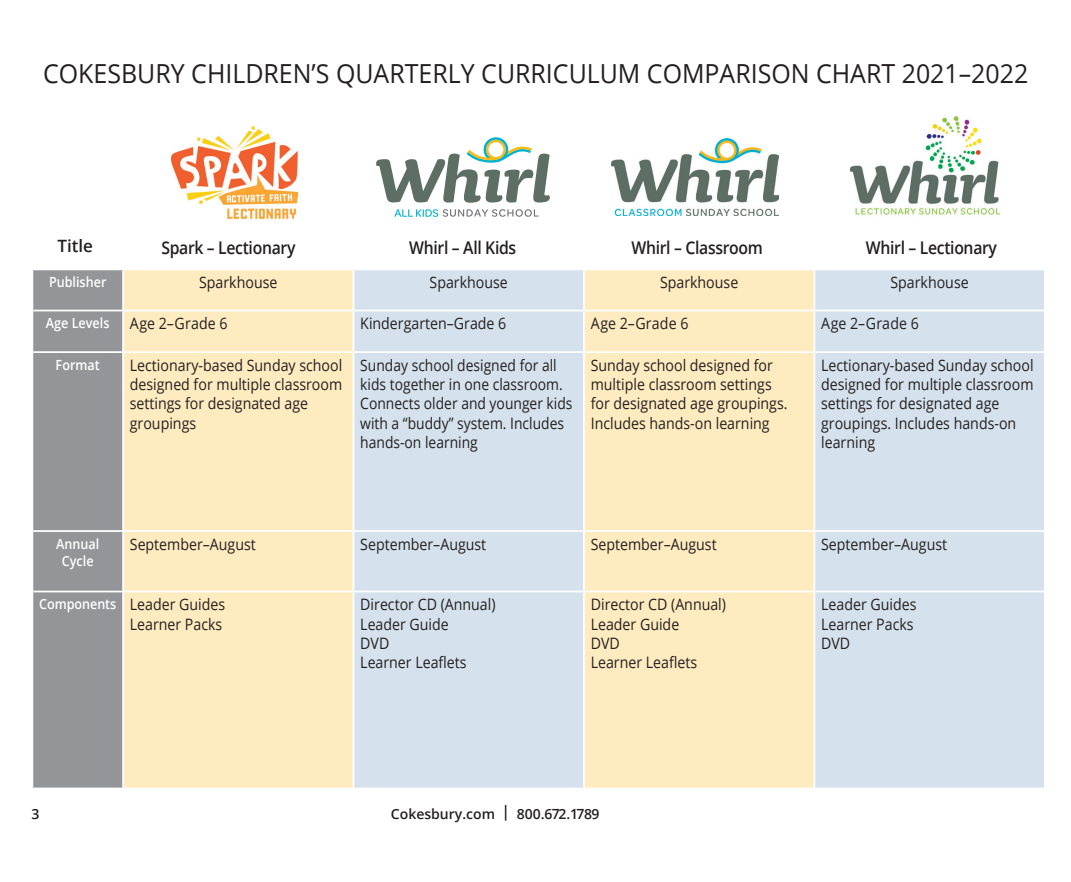
<style>
.page{position:relative;width:1071px;height:882px;background:#fff}
.page>*{position:absolute;margin:0;border:0;box-sizing:border-box;transform-origin:0 0}
.t1{font:26.25px "Open Sans";color:#231f20;scale:.95 1}
.t2{font:600 17.5px "Open Sans";letter-spacing:-.02em;color:#231f20;scale:.9 1}
.t3{font:600 16.97px "Open Sans";color:#231f20}
.White_Centered_Left{font:15.75px/19.2px "Open Sans";color:#231f20;scale:.9 1}
.White_Centered_Left-2{font:15.75px/19.2px "Open Sans";color:#231f20;scale:.88 1}
.White_Centered_Left-3{font:600 14px/17.5px "Open Sans";color:#fff;text-align:center;scale:.9 1}
.t4{font:600 14px "Open Sans";color:#231f20}
.s1{font-size:15.75px}
</style>
<div class="page">
<img style="left:171px;top:126px;width:126px;height:93px">
<svg style="left:376px;top:137px;width:174px;height:66px"></svg>
<svg style="left:394px;top:209px;width:145px;height:8px"></svg>
<img style="left:611px;top:139px;width:168px;height:76px">
<img style="left:851px;top:116px;width:150px;height:99px">
<div style="left:33px;top:270px;width:89px;height:518px;background:#939598"></div>
<div style="left:124px;top:270px;width:229px;height:518px;background:#feebbf"></div>
<svg style="left:354px;top:270px;width:690px;height:518px;background:#e2e5dd"></svg>
<hr style="left:583px;top:270px;width:2px;height:40px;background:#fff">
<hr style="left:814px;top:270px;width:1px;height:40px;background:#fff">
<hr style="left:124px;top:310px;width:230px;height:1px;background:#fff">
<hr style="left:354px;top:310px;width:230px;height:1px;background:#fff">
<hr style="left:584px;top:310px;width:230px;height:1px;background:#fff">
<hr style="left:583px;top:311px;width:2px;height:40px;background:#fff">
<hr style="left:814px;top:310px;width:232px;height:1px;background:#fff">
<hr style="left:814px;top:311px;width:1px;height:40px;background:#fff">
<hr style="left:124px;top:351px;width:230px;height:2px;background:#fff">
<hr style="left:354px;top:351px;width:230px;height:2px;background:#fff">
<hr style="left:584px;top:351px;width:230px;height:2px;background:#fff">
<hr style="left:583px;top:353px;width:2px;height:177px;background:#fff">
<hr style="left:814px;top:351px;width:232px;height:2px;background:#fff">
<hr style="left:814px;top:353px;width:1px;height:177px;background:#fff">
<hr style="left:124px;top:530px;width:230px;height:2px;background:#fff">
<hr style="left:354px;top:530px;width:230px;height:2px;background:#fff">
<hr style="left:584px;top:530px;width:230px;height:2px;background:#fff">
<hr style="left:583px;top:532px;width:2px;height:59px;background:#fff">
<hr style="left:814px;top:530px;width:232px;height:2px;background:#fff">
<hr style="left:814px;top:532px;width:1px;height:59px;background:#fff">
<hr style="left:124px;top:591px;width:230px;height:1px;background:#fff">
<hr style="left:354px;top:591px;width:230px;height:1px;background:#fff">
<hr style="left:584px;top:591px;width:230px;height:1px;background:#fff">
<hr style="left:583px;top:592px;width:2px;height:196px;background:#fff">
<hr style="left:814px;top:591px;width:232px;height:1px;background:#fff">
<hr style="left:814px;top:592px;width:1px;height:196px;background:#fff">
<hr style="left:33px;top:310px;width:91px;height:1px;background:#fff">
<hr style="left:33px;top:351px;width:91px;height:2px;background:#fff">
<hr style="left:33px;top:530px;width:91px;height:2px;background:#fff">
<hr style="left:33px;top:591px;width:91px;height:1px;background:#fff">
<p class="t1" style="left:43px;top:56px;width:1039px">COKESBURY CHILDREN’S QUARTERLY CURRICULUM COMPARISON CHART 2021–2022</p>
<p class="t3" style="left:57px;top:234px;width:37px">Title</p>
<p class="t2" style="left:161px;top:236px;width:150px">Spark – Lectionary</p>
<p class="t2" style="left:409px;top:236px;width:120px">Whirl – All Kids</p>
<p class="t2" style="left:631px;top:236px;width:148px">Whirl – Classroom</p>
<p class="t2" style="left:866px;top:236px;width:147px">Whirl – Lectionary</p>
<p class="White_Centered_Left-3" style="left:49px;top:273px;width:65px">Publisher</p>
<p class="White_Centered_Left" style="left:199px;top:273px;width:88px">Sparkhouse</p>
<p class="White_Centered_Left" style="left:430px;top:273px;width:88px">Sparkhouse</p>
<p class="White_Centered_Left" style="left:660px;top:273px;width:88px">Sparkhouse</p>
<p class="White_Centered_Left" style="left:890px;top:273px;width:88px">Sparkhouse</p>
<p class="White_Centered_Left-3" style="left:46px;top:314px;width:72px">Age Levels</p>
<p class="White_Centered_Left" style="left:130px;top:314px;width:110px">Age 2–Grade 6</p>
<p class="White_Centered_Left" style="left:360px;top:314px;width:164px">Kindergarten–Grade 6</p>
<p class="White_Centered_Left" style="left:591px;top:314px;width:110px">Age 2–Grade 6</p>
<p class="White_Centered_Left" style="left:821px;top:314px;width:110px">Age 2–Grade 6</p>
<p class="White_Centered_Left-3" style="left:56px;top:356px;width:51px">Format</p>
<p class="White_Centered_Left" style="left:130px;top:355px;width:238px">Lectionary-based Sunday school designed for multiple classroom settings for designated age groupings</p>
<p class="White_Centered_Left-2" style="left:360px;top:355px;width:243px">Sunday school designed for all kids together in one classroom.<br>Connects older and younger kids with a “buddy” system. Includes hands-on learning</p>
<p class="White_Centered_Left" style="left:591px;top:355px;width:220px">Sunday school designed for multiple classroom settings for designated age groupings.<br>Includes hands-on learning</p>
<p class="White_Centered_Left" style="left:821px;top:355px;width:238px">Lectionary-based Sunday school designed for multiple classroom settings for designated age groupings. Includes hands-on learning</p>
<p class="White_Centered_Left-3" style="left:56px;top:534px;width:49px">Annual<br>Cycle</p>
<p class="White_Centered_Left" style="left:130px;top:534px;width:141px">September–August</p>
<p class="White_Centered_Left" style="left:360px;top:534px;width:141px">September–August</p>
<p class="White_Centered_Left" style="left:591px;top:534px;width:141px">September–August</p>
<p class="White_Centered_Left" style="left:821px;top:534px;width:141px">September–August</p>
<p class="White_Centered_Left-3" style="left:39px;top:595px;width:87px">Components</p>
<p class="White_Centered_Left" style="left:130px;top:595px;width:107px">Leader Guides</p>
<p class="White_Centered_Left" style="left:130px;top:614px;width:104px">Learner Packs</p>
<p class="White_Centered_Left" style="left:360px;top:595px;width:152px">Director CD (Annual)</p>
<p class="White_Centered_Left" style="left:360px;top:614px;width:100px">Leader Guide</p>
<p class="White_Centered_Left" style="left:360px;top:633px;width:34px">DVD</p>
<p class="White_Centered_Left" style="left:360px;top:652px;width:120px">Learner Leaflets</p>
<p class="White_Centered_Left" style="left:591px;top:595px;width:152px">Director CD (Annual)</p>
<p class="White_Centered_Left" style="left:591px;top:614px;width:100px">Leader Guide</p>
<p class="White_Centered_Left" style="left:591px;top:633px;width:34px">DVD</p>
<p class="White_Centered_Left" style="left:591px;top:652px;width:120px">Learner Leaflets</p>
<p class="White_Centered_Left" style="left:821px;top:595px;width:107px">Leader Guides</p>
<p class="White_Centered_Left" style="left:821px;top:614px;width:104px">Learner Packs</p>
<p class="White_Centered_Left" style="left:821px;top:633px;width:34px">DVD</p>
<p class="t4" style="left:32px;top:804px;width:9px">3</p>
<p class="t4" style="left:391px;top:804px;width:210px">Cokesbury.com <span class="s1">|</span> 800.672.1789</p>
</div>
